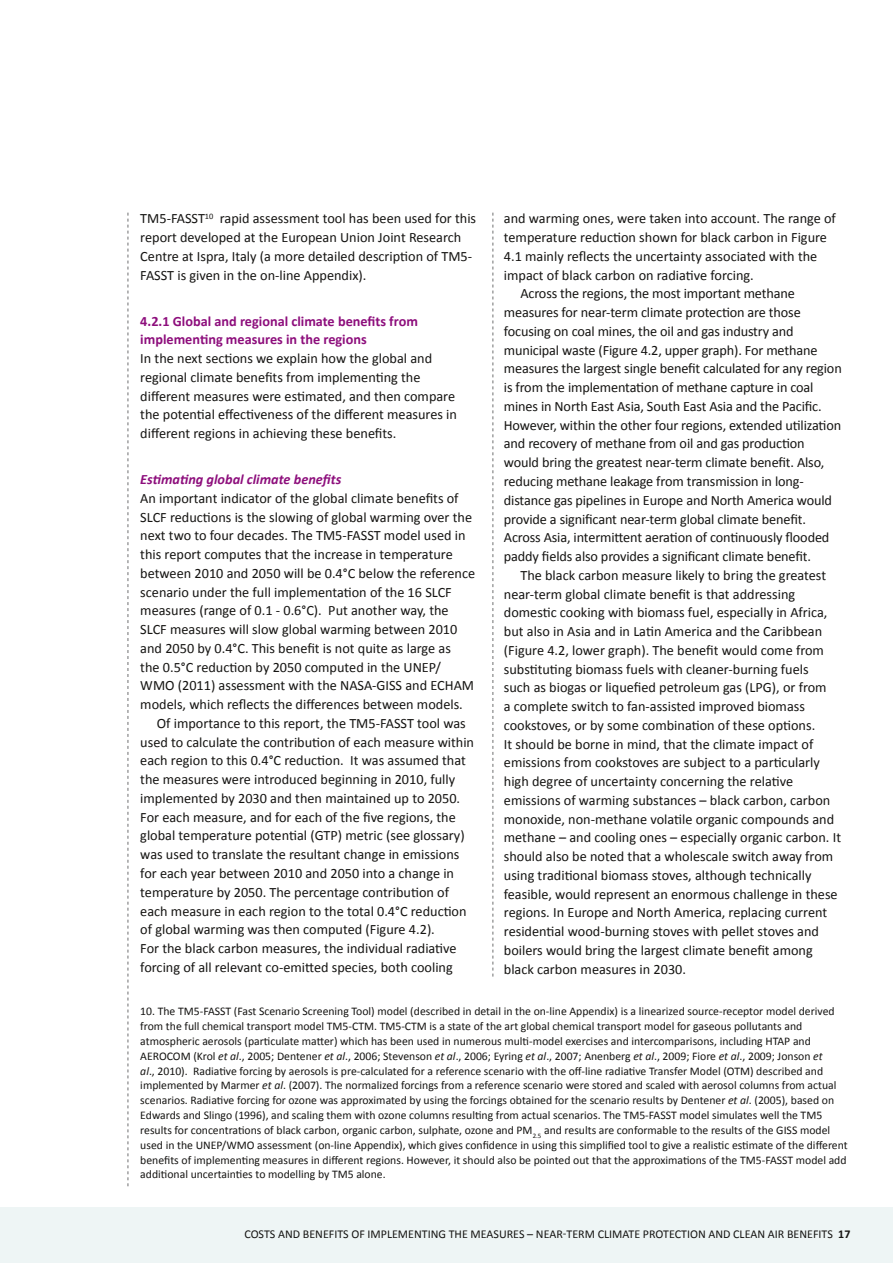
<style>
.page{position:relative;width:893px;height:1263px;background:#fff}
.page>*{position:absolute;margin:0;border:0;box-sizing:border-box;transform-origin:0 0}
.t1{font:14.25px/18.8px "Calibri";color:#151412}
.t2{font:700 14.25px/18.8px "Calibri";color:#8d0e7c}
.t3{font:italic 700 14.25px "Calibri";color:#8d0e7c}
.t4{font:12px "Calibri";color:#151412}
.t5{font:700 12px "Calibri";color:#151412}
.t6{font:11.7px/14.9px "Calibri";color:#151412}
.s1{font-style:italic}
</style>
<div class="page">
<div style="left:0;top:1208px;width:893px;height:55px;background:#eef5f5"></div>
<svg style="left:492px;top:213px;width:1px;height:764px"></svg>
<svg style="left:128px;top:213px;width:1px;height:973px"></svg>
<p class="t1" style="left:140px;top:209px;width:337px">TM5-FASST<sup>10</sup> rapid assessment tool has been used for this report developed at the European Union Joint Research Centre at Ispra, Italy (a more detailed description of TM5- FASST is given in the on-line Appendix).</p>
<p class="t2" style="left:140px;top:311px;width:279px">4.2.1 Global and regional climate benefits from implementing measures in the regions</p>
<p class="t1" style="left:140px;top:348px;width:318px">In the next sections we explain how the global and regional climate benefits from implementing the different measures were estimated, and then compare the potential effectiveness of the different measures in different regions in achieving these benefits.</p>
<p class="t3" style="left:140px;top:470px;width:202px">Estimating global climate benefits</p>
<p class="t1" style="left:140px;top:488px;width:320px">An important indicator of the global climate benefits of</p>
<p class="t1" style="left:140px;top:507px;width:333px">SLCF reductions is the slowing of global warming over the</p>
<p class="t1" style="left:140px;top:526px;width:327px">next two to four decades. The TM5-FASST model used in</p>
<p class="t1" style="left:140px;top:544px;width:314px">this report computes that the increase in temperature</p>
<p class="t1" style="left:140px;top:563px;width:336px">between 2010 and 2050 will be 0.4°C below the reference</p>
<p class="t1" style="left:140px;top:582px;width:313px">scenario under the full implementation of the 16 SLCF</p>
<p class="t1" style="left:140px;top:601px;width:310px">measures (range of 0.1 - 0.6°C). Put another way, the</p>
<p class="t1" style="left:140px;top:619px;width:319px">SLCF measures will slow global warming between 2010</p>
<p class="t1" style="left:140px;top:638px;width:312px">and 2050 by 0.4°C. This benefit is not quite as large as</p>
<p class="t1" style="left:140px;top:657px;width:302px">the 0.5°C reduction by 2050 computed in the UNEP/</p>
<p class="t1" style="left:140px;top:676px;width:335px">WMO (2011) assessment with the NASA-GISS and ECHAM</p>
<p class="t1" style="left:140px;top:694px;width:324px">models, which reflects the differences between models.</p>
<p class="t1" style="left:157px;top:713px;width:310px">Of importance to this report, the TM5-FASST tool was</p>
<p class="t1" style="left:140px;top:732px;width:335px">used to calculate the contribution of each measure within</p>
<p class="t1" style="left:140px;top:751px;width:327px">each region to this 0.4°C reduction. It was assumed that</p>
<p class="t1" style="left:140px;top:769px;width:316px">the measures were introduced beginning in 2010, fully</p>
<p class="t1" style="left:140px;top:788px;width:321px">implemented by 2030 and then maintained up to 2050.</p>
<p class="t1" style="left:140px;top:807px;width:317px">For each measure, and for each of the five regions, the</p>
<p class="t1" style="left:140px;top:826px;width:326px">global temperature potential (GTP) metric (see glossary)</p>
<p class="t1" style="left:140px;top:844px;width:321px">was used to translate the resultant change in emissions</p>
<p class="t1" style="left:140px;top:863px;width:315px">for each year between 2010 and 2050 into a change in</p>
<p class="t1" style="left:140px;top:882px;width:310px">temperature by 2050. The percentage contribution of</p>
<p class="t1" style="left:140px;top:901px;width:328px">each measure in each region to the total 0.4°C reduction</p>
<p class="t1" style="left:140px;top:919px;width:296px">of global warming was then computed (Figure 4.2).</p>
<p class="t1" style="left:140px;top:938px;width:318px">For the black carbon measures, the individual radiative</p>
<p class="t1" style="left:140px;top:957px;width:314px">forcing of all relevant co-emitted species, both cooling</p>
<p class="t1" style="left:504px;top:209px;width:334px">and warming ones, were taken into account. The range of</p>
<p class="t1" style="left:504px;top:227px;width:325px">temperature reduction shown for black carbon in Figure</p>
<p class="t1" style="left:504px;top:246px;width:315px">4.1 mainly reflects the uncertainty associated with the</p>
<p class="t1" style="left:504px;top:265px;width:251px">impact of black carbon on radiative forcing.</p>
<p class="t1" style="left:520px;top:284px;width:276px">Across the regions, the most important methane</p>
<p class="t1" style="left:504px;top:302px;width:298px">measures for near-term climate protection are those</p>
<p class="t1" style="left:504px;top:321px;width:291px">focusing on coal mines, the oil and gas industry and</p>
<p class="t1" style="left:504px;top:340px;width:315px">municipal waste (Figure 4.2, upper graph). For methane</p>
<p class="t1" style="left:504px;top:359px;width:339px">measures the largest single benefit calculated for any region</p>
<p class="t1" style="left:504px;top:377px;width:311px">is from the implementation of methane capture in coal</p>
<p class="t1" style="left:504px;top:396px;width:319px">mines in North East Asia, South East Asia and the Pacific.</p>
<p class="t1" style="left:504px;top:415px;width:339px">However, within the other four regions, extended utilization</p>
<p class="t1" style="left:504px;top:434px;width:302px">and recovery of methane from oil and gas production</p>
<p class="t1" style="left:504px;top:452px;width:322px">would bring the greatest near-term climate benefit. Also,</p>
<p class="t1" style="left:504px;top:471px;width:301px">reducing methane leakage from transmission in long-</p>
<p class="t1" style="left:504px;top:490px;width:330px">distance gas pipelines in Europe and North America would</p>
<p class="t1" style="left:504px;top:509px;width:304px">provide a significant near-term global climate benefit.</p>
<p class="t1" style="left:504px;top:527px;width:327px">Across Asia, intermittent aeration of continuously flooded</p>
<p class="t1" style="left:504px;top:546px;width:309px">paddy fields also provides a significant climate benefit.</p>
<p class="t1" style="left:520px;top:565px;width:307px">The black carbon measure likely to bring the greatest</p>
<p class="t1" style="left:504px;top:584px;width:293px">near-term global climate benefit is that addressing</p>
<p class="t1" style="left:504px;top:602px;width:325px">domestic cooking with biomass fuel, especially in Africa,</p>
<p class="t1" style="left:504px;top:621px;width:320px">but also in Asia and in Latin America and the Caribbean</p>
<p class="t1" style="left:504px;top:640px;width:322px">(Figure 4.2, lower graph). The benefit would come from</p>
<p class="t1" style="left:504px;top:659px;width:306px">substituting biomass fuels with cleaner-burning fuels</p>
<p class="t1" style="left:504px;top:677px;width:324px">such as biogas or liquefied petroleum gas (LPG), or from</p>
<p class="t1" style="left:504px;top:696px;width:303px">a complete switch to fan-assisted improved biomass</p>
<p class="t1" style="left:504px;top:715px;width:313px">cookstoves, or by some combination of these options.</p>
<p class="t1" style="left:504px;top:734px;width:311px">It should be borne in mind, that the climate impact of</p>
<p class="t1" style="left:504px;top:752px;width:318px">emissions from cookstoves are subject to a particularly</p>
<p class="t1" style="left:504px;top:771px;width:291px">high degree of uncertainty concerning the relative</p>
<p class="t1" style="left:504px;top:790px;width:328px">emissions of warming substances – black carbon, carbon</p>
<p class="t1" style="left:504px;top:809px;width:332px">monoxide, non-methane volatile organic compounds and</p>
<p class="t1" style="left:504px;top:827px;width:339px">methane – and cooling ones – especially organic carbon. It</p>
<p class="t1" style="left:504px;top:846px;width:331px">should also be noted that a wholescale switch away from</p>
<p class="t1" style="left:504px;top:865px;width:309px">using traditional biomass stoves, although technically</p>
<p class="t1" style="left:504px;top:884px;width:335px">feasible, would represent an enormous challenge in these</p>
<p class="t1" style="left:504px;top:902px;width:325px">regions. In Europe and North America, replacing current</p>
<p class="t1" style="left:504px;top:921px;width:317px">residential wood-burning stoves with pellet stoves and</p>
<p class="t1" style="left:504px;top:940px;width:310px">boilers would bring the largest climate benefit among</p>
<p class="t1" style="left:504px;top:959px;width:184px">black carbon measures in 2030.</p>
<p class="t6" style="left:140px;top:1003px;width:709px">10. The TM5-FASST (Fast Scenario Screening Tool) model (described in detail in the on-line Appendix) is a linearized source-receptor model derived from the full chemical transport model TM5-CTM. TM5-CTM is a state of the art global chemical transport model for gaseous pollutants and atmospheric aerosols (particulate matter) which has been used in numerous multi-model exercises and intercomparisons, including HTAP and AEROCOM (Krol <span class="s1">et al</span>., 2005; Dentener <span class="s1">et al</span>., 2006; Stevenson <span class="s1">et al</span>., 2006; Eyring <span class="s1">et al</span>., 2007; Anenberg <span class="s1">et al</span>., 2009; Fiore <span class="s1">et al</span>., 2009; Jonson <span class="s1">et<br>al</span>., 2010). Radiative forcing by aerosols is pre-calculated for a reference scenario with the off-line radiative Transfer Model (OTM) described and implemented by Marmer <span class="s1">et al</span>. (2007). The normalized forcings from a reference scenario were stored and scaled with aerosol columns from actual scenarios. Radiative forcing for ozone was approximated by using the forcings obtained for the scenario results by Dentener <span class="s1">et al</span>. (2005), based on Edwards and Slingo (1996), and scaling them with ozone columns resulting from actual scenarios. The TM5-FASST model simulates well the TM5 results for concentrations of black carbon, organic carbon, sulphate, ozone and PM<sub>2.5</sub> and results are conformable to the results of the GISS model used in the UNEP/WMO assessment (on-line Appendix), which gives confidence in using this simplified tool to give a realistic estimate of the different benefits of implementing measures in different regions. However, it should also be pointed out that the approximations of the TM5-FASST model add additional uncertainties to modelling by TM5 alone.</p>
<p class="t4" style="left:244px;top:1226px;width:331px">COSTS AND BENEFITS OF IMPLEMENTING THE MEASURES – Near-term</p>
<p class="t4" style="left:598px;top:1226px;width:14px">Climate</p>
<p class="t4" style="left:643px;top:1226px;width:14px">Protection</p>
<p class="t4" style="left:708px;top:1226px;width:9px">and</p>
<p class="t4" style="left:733px;top:1226px;width:14px">Clean</p>
<p class="t4" style="left:768px;top:1226px;width:33px">Air Benefits</p>
<p class="t5" style="left:838px;top:1226px;width:14px">17</p>
</div>
